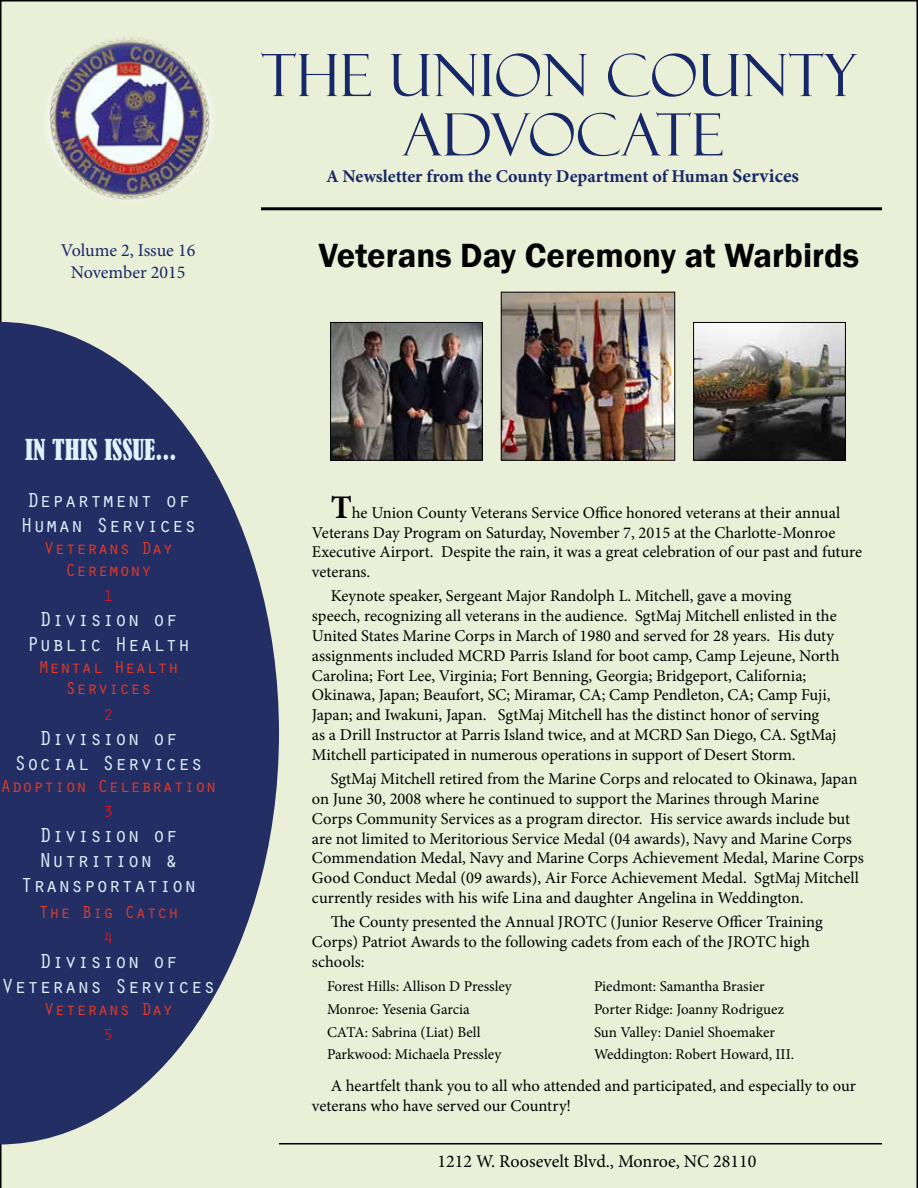
<style>
.page{position:relative;width:918px;height:1188px;background:#eaefd7}
.page>*{position:absolute;margin:0;border:0;box-sizing:border-box;transform-origin:0 0}
.t1{font:58.5px/59.4px "Felix Titling";color:#162867;text-align:center}
.t2{font:600 34.5px "Franklin Gothic";color:#000}
.t3{font:condensed 27px "Bernard";color:#dff3fd}
.t4{font:21px/25.2px "Orator Std";color:#dff3fd;text-align:center}
.t5{font:18px/21.6px "Orator Std";color:#e43926;text-align:center}
.t6{font:700 18px "Minion Pro";letter-spacing:-.005em;color:#162867}
.t7{font:18px "Minion Pro";color:#000}
.t8{font:18px/21.6px "Minion Pro";letter-spacing:-.005em;color:#162867;text-align:center}
.t9{font:16.5px/19.8px "Minion Pro";color:#000}
.t10{font:16.5px "Orator Std";color:#d31820}
.t11{font:15px "Minion Pro";color:#000}
.s1{font-size:19.5px}
.s2{font-weight:700;font-size:33px}
</style>
<div class="page">
<img style="left:38px;top:31px;width:183px;height:178px">
<svg style="left:0;top:322px;width:279px;height:822px;background:#4c567c"></svg>
<hr style="left:261px;top:207px;width:621px;height:3px;background:#000">
<hr style="left:279px;top:1143px;width:603px;height:1px;background:#000">
<img style="left:332px;top:324px;width:149px;height:134px">
<div style="left:330px;top:322px;width:153px;height:138px;border:1px solid #000"></div>
<img style="left:503px;top:294px;width:170px;height:164px">
<div style="left:501px;top:292px;width:174px;height:168px;border:1px solid #000"></div>
<img style="left:695px;top:324px;width:149px;height:134px">
<div style="left:693px;top:322px;width:153px;height:138px;border:1px solid #000"></div>
<p class="t8" style="left:61px;top:240px;width:136px">Volume 2, Issue 16<br>November 2015</p>
<h1 class="t1" style="left:261px;top:46px;width:598px">THE UNION COUNTY<br>ADVOCATE</h1>
<p class="t6" style="left:326px;top:164px;width:475px">A Newsletter from the County Department of Human <span class="s1">Services</span></p>
<h2 class="t2" style="left:319px;top:234px;width:542px">Veterans Day Ceremony at Warbirds</h2>
<h3 class="t3" style="left:25px;top:434px;width:153px">IN THIS ISSUE...</h3>
<p class="t4" style="left:20px;top:487px;width:178px">Department of<br>Human Services</p>
<p class="t5" style="left:44px;top:536px;width:131px">Veterans Day<br>Ceremony</p>
<p class="t10" style="left:104px;top:584px;width:11px">1</p>
<p class="t4" style="left:27px;top:605px;width:165px">Division of<br>Public Health</p>
<p class="t5" style="left:38px;top:655px;width:142px">Mental Health<br>Services</p>
<p class="t10" style="left:104px;top:702px;width:11px">2</p>
<p class="t4" style="left:14px;top:724px;width:190px">Division of<br>Social Services</p>
<p class="t5" style="left:1px;top:774px;width:218px">Adoption Celebration</p>
<p class="t10" style="left:104px;top:800px;width:11px">3</p>
<p class="t4" style="left:20px;top:821px;width:178px">Division of<br>Nutrition &amp;<br>Transportation</p>
<p class="t5" style="left:38px;top:900px;width:142px">The Big Catch</p>
<p class="t10" style="left:104px;top:926px;width:11px">4</p>
<p class="t4" style="left:2px;top:947px;width:216px">Division of<br>Veterans Services</p>
<p class="t5" style="left:44px;top:997px;width:131px">Veterans Day</p>
<p class="t10" style="left:104px;top:1023px;width:11px">5</p>
<p class="t9" style="left:312px;top:503px;width:552px;text-indent:19px"><span class="s2">T</span>he Union County Veterans Service Office honored veterans at their annual Veterans Day Program on Saturday, November 7, 2015 at the Charlotte-Monroe Executive Airport. Despite the rain, it was a great celebration of our past and future veterans.</p>
<p class="t9" style="left:312px;top:586px;width:529px;text-indent:19px">Keynote speaker, Sergeant Major Randolph L. Mitchell, gave a moving speech, recognizing all veterans in the audience. SgtMaj Mitchell enlisted in the United States Marine Corps in March of 1980 and served for 28 years. His duty assignments included MCRD Parris Island for boot camp, Camp Lejeune, North Carolina; Fort Lee, Virginia; Fort Benning, Georgia; Bridgeport, California; Okinawa, Japan; Beaufort, SC; Miramar, CA; Camp Pendleton, CA; Camp Fuji, Japan; and Iwakuni, Japan. SgtMaj Mitchell has the distinct honor of serving<br>as a Drill Instructor at Parris Island twice, and at MCRD San Diego, CA. SgtMaj Mitchell participated in numerous operations in support of Desert Storm.</p>
<p class="t9" style="left:312px;top:769px;width:554px;text-indent:19px">SgtMaj Mitchell retired from the Marine Corps and relocated to Okinawa, Japan on June 30, 2008 where he continued to support the Marines through Marine<br>Corps Community Services as a program director. His service awards include but are not limited to Meritorious Service Medal (04 awards), Navy and Marine Corps Commendation Medal, Navy and Marine Corps Achievement Medal, Marine Corps Good Conduct Medal (09 awards), Air Force Achievement Medal. SgtMaj Mitchell currently resides with his wife Lina and daughter Angelina in Weddington.</p>
<p class="t9" style="left:312px;top:912px;width:512px;text-indent:19px">The County presented the Annual JROTC (Junior Reserve Officer Training<br>Corps) Patriot Awards to the following cadets from each of the JROTC high schools:</p>
<p class="t11" style="left:327px;top:976px;width:186px">Forest Hills: Allison D Pressley</p>
<p class="t11" style="left:594px;top:976px;width:172px">Piedmont: Samantha Brasier</p>
<p class="t11" style="left:327px;top:999px;width:144px">Monroe: Yesenia Garcia</p>
<p class="t11" style="left:594px;top:999px;width:192px">Porter Ridge: Joanny Rodriguez</p>
<p class="t11" style="left:327px;top:1022px;width:155px">CATA: Sabrina (Liat) Bell</p>
<p class="t11" style="left:594px;top:1022px;width:183px">Sun Valley: Daniel Shoemaker</p>
<p class="t11" style="left:327px;top:1045px;width:176px">Parkwood: Michaela Pressley</p>
<p class="t11" style="left:594px;top:1045px;width:202px">Weddington: Robert Howard, III.</p>
<p class="t9" style="left:312px;top:1076px;width:545px;text-indent:19px">A heartfelt thank you to all who attended and participated, and especially to our veterans who have served our Country!</p>
<p class="t7" style="left:438px;top:1149px;width:320px">1212 W. Roosevelt Blvd., Monroe, NC 28110</p>
</div>
